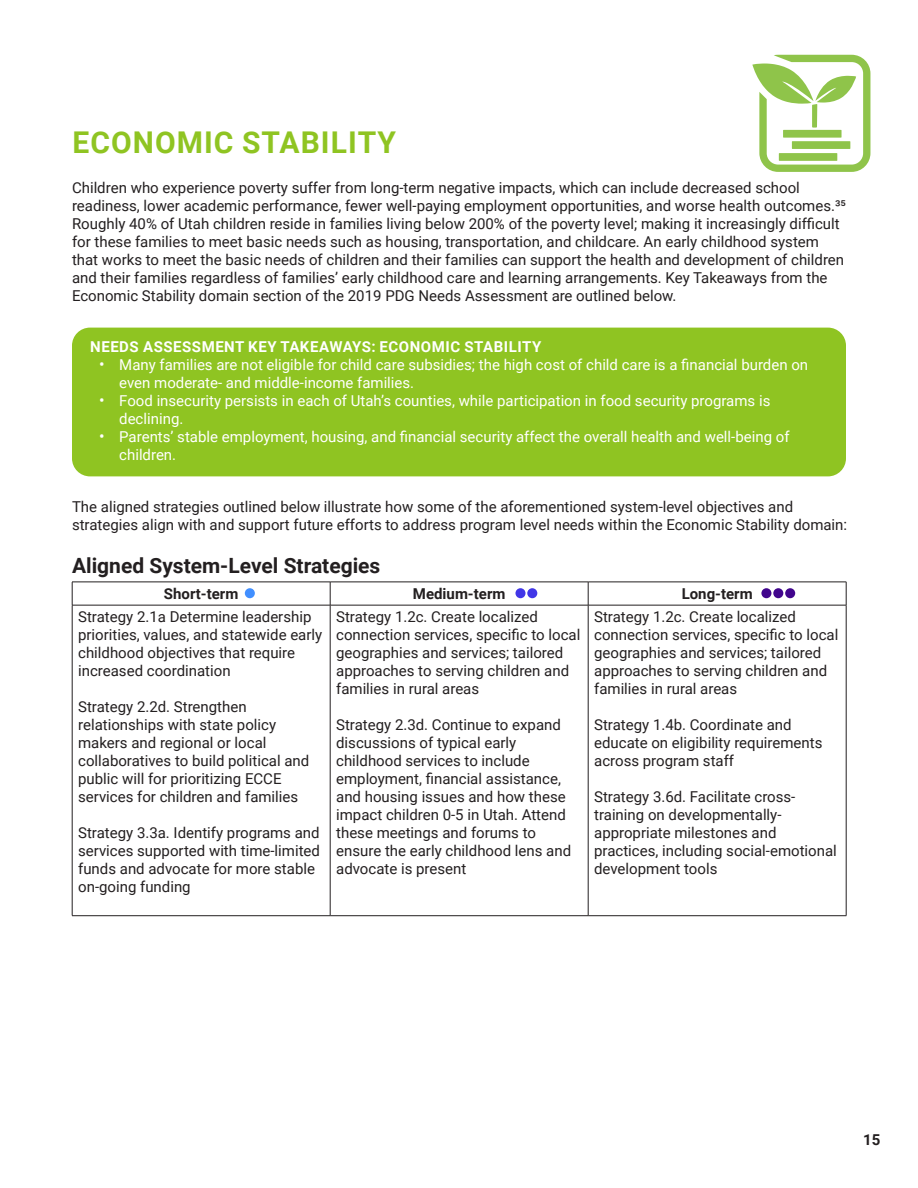
<style>
.page{position:relative;width:918px;height:1188px;background:#fff}
.page>*{position:absolute;margin:0;border:0;box-sizing:border-box;transform-origin:0 0}
.t1{font:700 30px "Roboto";letter-spacing:.035em;color:#8fc422}
.t2{font:700 21px "Roboto";color:#231f20}
.t3{font:15px/18px "Roboto";color:#231f20}
.t4{font:15px/18px "Roboto";color:#fff}
.t5{font:700 15px "Roboto";letter-spacing:.035em;color:#fff}
.t6{font:700 15px "Roboto";color:#231f20}
.s1{font-size:16.5px}
</style>
<div class="page">
<hr style="left:72px;top:605px;width:1px;height:311px;background:#231f20">
<hr style="left:330px;top:605px;width:1px;height:311px;background:#231f20">
<hr style="left:588px;top:605px;width:1px;height:311px;background:#231f20">
<hr style="left:846px;top:605px;width:1px;height:311px;background:#231f20">
<hr style="left:72px;top:915px;width:258px;height:1px;background:#231f20">
<hr style="left:330px;top:915px;width:258px;height:1px;background:#231f20">
<hr style="left:588px;top:915px;width:258px;height:1px;background:#231f20">
<hr style="left:72px;top:582px;width:258px;height:1px;background:#231f20">
<svg style="left:72px;top:582px;width:1px;height:23px"></svg>
<hr style="left:330px;top:582px;width:258px;height:1px;background:#231f20">
<svg style="left:330px;top:582px;width:1px;height:23px"></svg>
<hr style="left:588px;top:582px;width:258px;height:1px;background:#231f20">
<svg style="left:588px;top:582px;width:1px;height:23px"></svg>
<svg style="left:846px;top:582px;width:1px;height:23px"></svg>
<hr style="left:72px;top:605px;width:258px;height:1px;background:#231f20">
<hr style="left:330px;top:605px;width:258px;height:1px;background:#231f20">
<hr style="left:588px;top:605px;width:258px;height:1px;background:#231f20">
<div style="left:72px;top:328px;width:774px;height:148px;background:#8fc422;border-radius:18px"></div>
<div style="left:245px;top:588px;width:10px;height:10px;background:#418fff;border-radius:50%"></div>
<div style="left:515px;top:588px;width:11px;height:10px;background:#4136e7;border-radius:50%"></div>
<div style="left:527px;top:588px;width:10px;height:10px;background:#4136e7;border-radius:50%"></div>
<div style="left:761px;top:588px;width:10px;height:10px;background:#41058d;border-radius:50%"></div>
<div style="left:773px;top:588px;width:10px;height:10px;background:#41058d;border-radius:50%"></div>
<div style="left:785px;top:588px;width:10px;height:10px;background:#41058d;border-radius:50%"></div>
<svg style="left:752px;top:55px;width:118px;height:117px"></svg>
<div style="left:783px;top:130px;width:59px;height:8px;background:#8fc44a"></div>
<div style="left:792px;top:141px;width:58px;height:8px;background:#8fc44a"></div>
<div style="left:779px;top:153px;width:58px;height:8px;background:#8fc44a"></div>
<p class="t1" style="left:73px;top:121px;width:325px">ECONOMIC STABILITY</p>
<p class="t3" style="left:72px;top:178px;width:775px">Children who experience poverty suffer from long-term negative impacts, which can include decreased school readiness, lower academic performance, fewer well-paying employment opportunities, and worse health outcomes.³5<br>Roughly 40% of Utah children reside in families living below 200% of the poverty level; making it increasingly difficult for these families to meet basic needs such as housing, transportation, and childcare. An early childhood system that works to meet the basic needs of children and their families can support the health and development of children and their families regardless of families’ early childhood care and learning arrangements. Key Takeaways from the Economic Stability domain section of the 2019 PDG Needs Assessment are outlined below.</p>
<p class="t5" style="left:90px;top:337px;width:453px">NEEDS ASSESSMENT KEY TAKEAWAYS: ECONOMIC STABILITY</p>
<p class="t4" style="left:119px;top:355px;width:690px;text-indent:-20px"><span class="s1">•</span> Many families are not eligible for child care subsidies; the high cost of child care is a financial burden on even moderate- and middle-income families.</p>
<p class="t4" style="left:119px;top:391px;width:653px;text-indent:-20px"><span class="s1">•</span> Food insecurity persists in each of Utah’s counties, while participation in food security programs is declining.</p>
<p class="t4" style="left:119px;top:427px;width:672px;text-indent:-20px"><span class="s1">•</span> Parents’ stable employment, housing, and financial security affect the overall health and well-being of children.</p>
<p class="t3" style="left:72px;top:497px;width:777px">The aligned strategies outlined below illustrate how some of the aforementioned system-level objectives and strategies align with and support future efforts to address program level needs within the Economic Stability domain:</p>
<p class="t2" style="left:72px;top:551px;width:310px">Aligned System-Level Strategies</p>
<p class="t6" style="left:164px;top:583px;width:76px">Short-term</p>
<p class="t6" style="left:413px;top:583px;width:94px">Medium-term</p>
<p class="t6" style="left:682px;top:583px;width:73px">Long-term</p>
<p class="t3" style="left:78px;top:607px;width:246px">Strategy 2.1a Determine leadership priorities, values, and statewide early childhood objectives that require increased coordination</p>
<p class="t3" style="left:78px;top:697px;width:233px">Strategy 2.2d. Strengthen relationships with state policy makers and regional or local collaboratives to build political and public will for prioritizing ECCE services for children and families</p>
<p class="t3" style="left:78px;top:823px;width:243px">Strategy 3.3a. Identify programs and services supported with time-limited funds and advocate for more stable on-going funding</p>
<p class="t3" style="left:336px;top:607px;width:246px">Strategy 1.2c. Create localized connection services, specific to local geographies and services; tailored approaches to serving children and families in rural areas</p>
<p class="t3" style="left:336px;top:715px;width:236px">Strategy 2.3d. Continue to expand discussions of typical early childhood services to include employment, financial assistance, and housing issues and how these impact children 0-5 in Utah. Attend these meetings and forums to ensure the early childhood lens and advocate is present</p>
<p class="t3" style="left:594px;top:608px;width:246px">Strategy 1.2c. Create localized connection services, specific to local geographies and services; tailored approaches to serving children and families in rural areas</p>
<p class="t3" style="left:594px;top:716px;width:230px">Strategy 1.4b. Coordinate and educate on eligibility requirements across program staff</p>
<p class="t3" style="left:594px;top:788px;width:244px">Strategy 3.6d. Facilitate cross&shy;training on developmentally&shy;appropriate milestones and practices, including social-emotional development tools</p>
<p class="t6" style="left:863px;top:1129px;width:19px">15</p>
</div>
